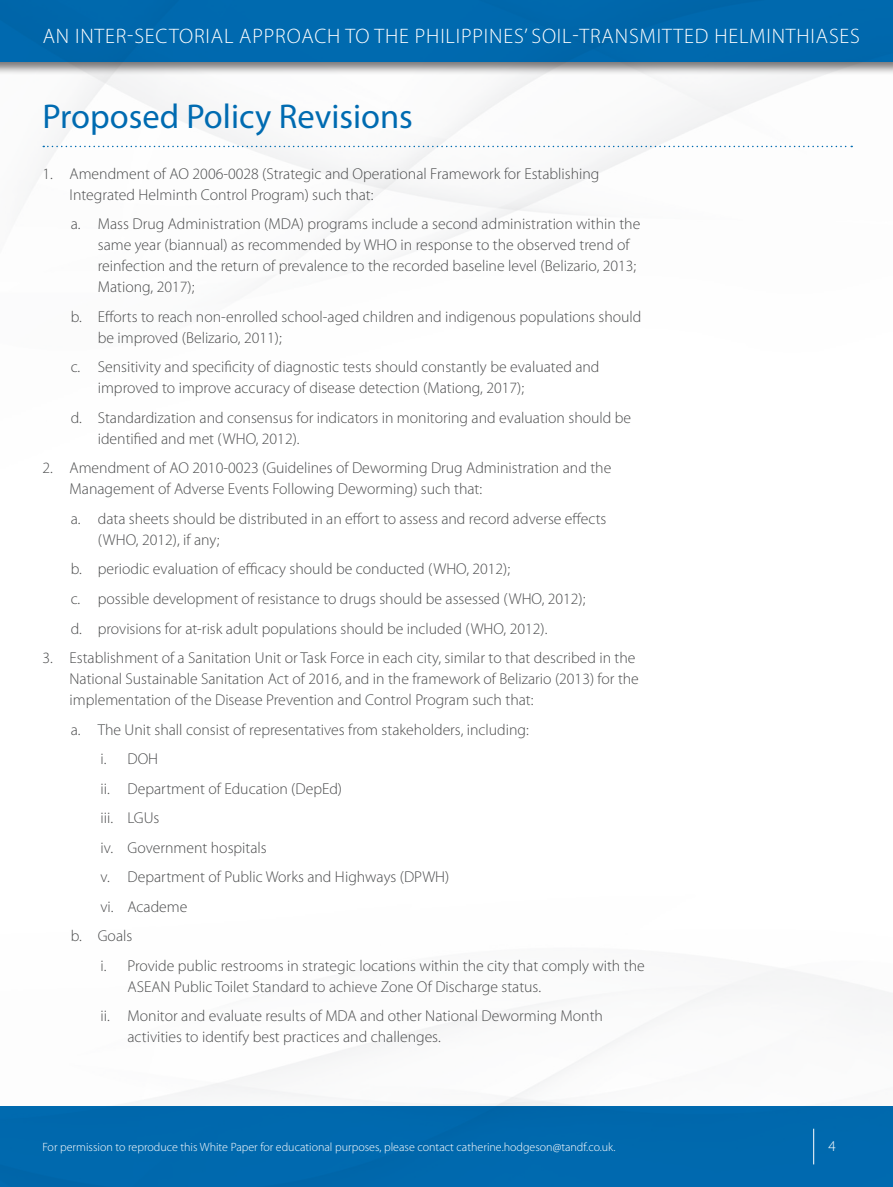
<style>
.page{position:relative;width:893px;height:1187px;background:#fff}
.page>*{position:absolute;margin:0;border:0;box-sizing:border-box;transform-origin:0 0}
.t1{font:34.5px "Myriad Pro";color:#006bb1}
.t2{font:300 21px "Myriad Pro";letter-spacing:.04em;color:#fff}
.t3{font:300 15.75px/21px "Myriad Pro";color:#4b4c4d}
.t4{font:300 15px "Myriad Pro";color:#fff}
.t5{font:300 12px "Myriad Pro";color:#fff}
</style>
<div class="page">
<img style="left:30px;top:76px;width:863px;height:1030px">
<div style="left:0;top:1106px;width:893px;height:80px;background:#006bb1"></div>
<div style="left:0;top:0;width:893px;height:76px;background:#231f20;opacity:.6"></div>
<div style="left:0;top:0;width:893px;height:62px;background:#006bb1"></div>
<hr style="left:813px;top:1128px;width:1px;height:36px;background:#fff">
<svg style="left:43px;top:146px;width:809px;height:1px"></svg>
<h2 class="t2" style="left:43px;top:24px;width:819px">AN INTER-SECTORIAL APPROACH TO THE PHILIPPINES’ SOIL-TRANSMITTED HELMINTHIASES</h2>
<h1 class="t1" style="left:43px;top:98px;width:372px">Proposed Policy Revisions</h1>
<p class="t3" style="left:70px;top:163px;width:531px;text-indent:-27px">1. Amendment of AO 2006-0028 (Strategic and Operational Framework for Establishing<br>Integrated Helminth Control Program) such that:</p>
<p class="t3" style="left:98px;top:214px;width:544px;text-indent:-27px">a. Mass Drug Administration (MDA) programs include a second administration within the same year (biannual) as recommended by WHO in response to the observed trend of reinfection and the return of prevalence to the recorded baseline level (Belizario, 2013; Mationg, 2017);</p>
<p class="t3" style="left:98px;top:306px;width:545px;text-indent:-27px">b. Efforts to reach non-enrolled school-aged children and indigenous populations should be improved (Belizario, 2011);</p>
<p class="t3" style="left:98px;top:357px;width:503px;text-indent:-27px">c. Sensitivity and specificity of diagnostic tests should constantly be evaluated and improved to improve accuracy of disease detection (Mationg, 2017);</p>
<p class="t3" style="left:98px;top:407px;width:535px;text-indent:-27px">d. Standardization and consensus for indicators in monitoring and evaluation should be identified and met (WHO, 2012).</p>
<p class="t3" style="left:69px;top:458px;width:543px;text-indent:-27px">2. Amendment of AO 2010-0023 (Guidelines of Deworming Drug Administration and the<br>Management of Adverse Events Following Deworming) such that:</p>
<p class="t3" style="left:98px;top:508px;width:510px;text-indent:-27px">a. data sheets should be distributed in an effort to assess and record adverse effects (WHO, 2012), if any;</p>
<p class="t3" style="left:71px;top:554px;width:516px;line-height:29.5px">b. periodic evaluation of efficacy should be conducted (WHO, 2012);<br>c. possible development of resistance to drugs should be assessed (WHO, 2012); d. provisions for at-risk adult populations should be included (WHO, 2012).</p>
<p class="t3" style="left:69px;top:647px;width:571px;text-indent:-27px">3. Establishment of a Sanitation Unit or Task Force in each city, similar to that described in the<br>National Sustainable Sanitation Act of 2016, and in the framework of Belizario (2013) for the implementation of the Disease Prevention and Control Program such that:</p>
<p class="t3" style="left:71px;top:719px;width:460px">a. The Unit shall consist of representatives from stakeholders, including:</p>
<p class="t3" style="left:101px;top:748px;width:59px">i. DOH</p>
<p class="t3" style="left:101px;top:778px;width:243px">ii. Department of Education (DepEd)</p>
<p class="t3" style="left:101px;top:807px;width:60px">iii. LGUs</p>
<p class="t3" style="left:101px;top:837px;width:168px">iv. Government hospitals</p>
<p class="t3" style="left:101px;top:866px;width:350px">v. Department of Public Works and Highways (DPWH)</p>
<p class="t3" style="left:101px;top:896px;width:88px">vi. Academe</p>
<p class="t3" style="left:71px;top:925px;width:63px">b. Goals</p>
<p class="t3" style="left:100px;top:955px;width:546px">i. Provide public restrooms in strategic locations within the city that comply with the</p>
<p class="t3" style="left:100px;top:971px;width:504px;line-height:29.5px;text-indent:27px">ASEAN Public Toilet Standard to achieve Zone Of Discharge status.<br>ii. Monitor and evaluate results of MDA and other National Deworming Month</p>
<p class="t3" style="left:127px;top:1026px;width:315px">activities to identify best practices and challenges.</p>
<p class="t5" style="left:43px;top:1140px;width:575px">For permission to reproduce this White Paper for educational purposes, please contact catherine.hodgeson@tandf.co.uk.</p>
<p class="t4" style="left:828px;top:1137px;width:9px">4</p>
</div>
